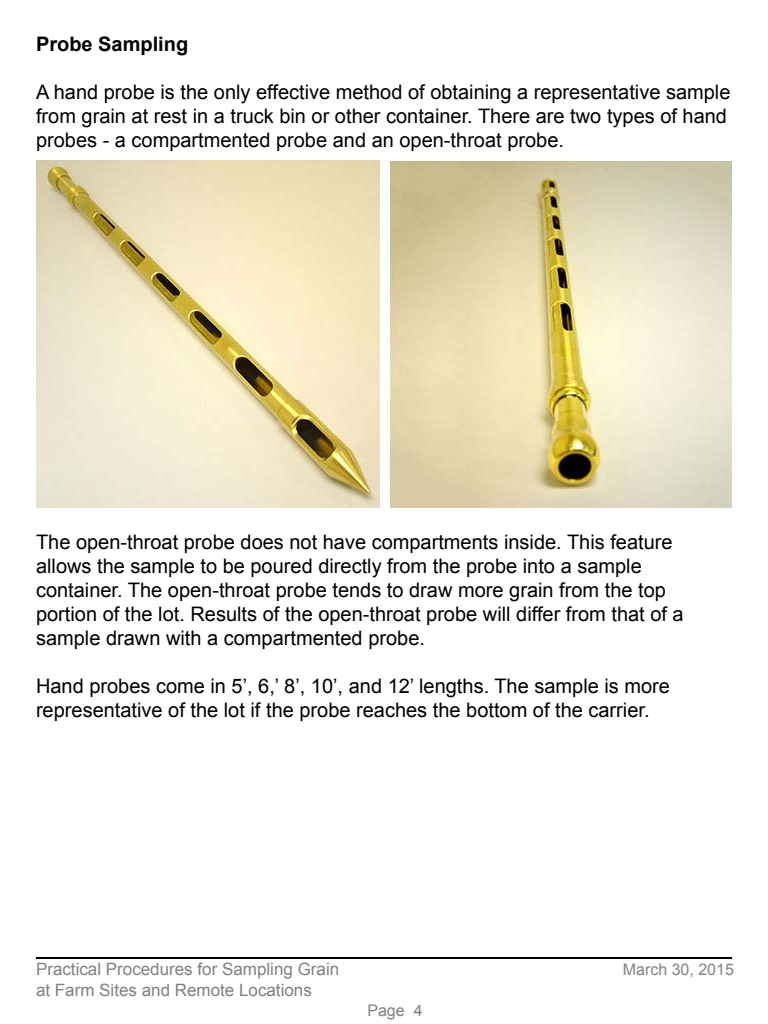
<style>
.page{position:relative;width:768px;height:1024px;background:#fff}
.page>*{position:absolute;margin:0;border:0;box-sizing:border-box;transform-origin:0 0}
.t1{font:20px/24px "Arial";color:#000}
.Section{font:700 20px "Arial";color:#000}
.t2{font:17px/20.4px "Arial";color:#808080}
.t3{font:16px "Arial";color:#828282}
.t4{font:16px "Arial";color:#808080}
</style>
<div class="page">
<hr style="left:36px;top:957px;width:696px;height:2px;background:#000">
<img style="left:36px;top:160px;width:696px;height:348px">
<p class="Section" style="left:36px;top:30px;width:154px">Probe Sampling</p>
<p class="t1" style="left:36px;top:80px;width:696px">A hand probe is the only effective method of obtaining a representative sample from grain at rest in a truck bin or other container. There are two types of hand probes - a compartmented probe and an open-throat probe.</p>
<p class="t1" style="left:36px;top:530px;width:649px">The open-throat probe does not have compartments inside. This feature allows the sample to be poured directly from the probe into a sample container. The open-throat probe tends to draw more grain from the top portion of the lot. Results of the open-throat probe will differ from that of a sample drawn with a compartmented probe.</p>
<p class="t1" style="left:36px;top:674px;width:636px">Hand probes come in 5’, 6,’ 8’, 10’, and 12’ lengths. The sample is more representative of the lot if the probe reaches the bottom of the carrier.</p>
<p class="t2" style="left:36px;top:959px;width:305px">Practical Procedures for Sampling Grain at Farm Sites and Remote Locations</p>
<p class="t3" style="left:623px;top:959px;width:113px">March 30, 2015</p>
<p class="t4" style="left:367px;top:1000px;width:57px">Page 4</p>
</div>
